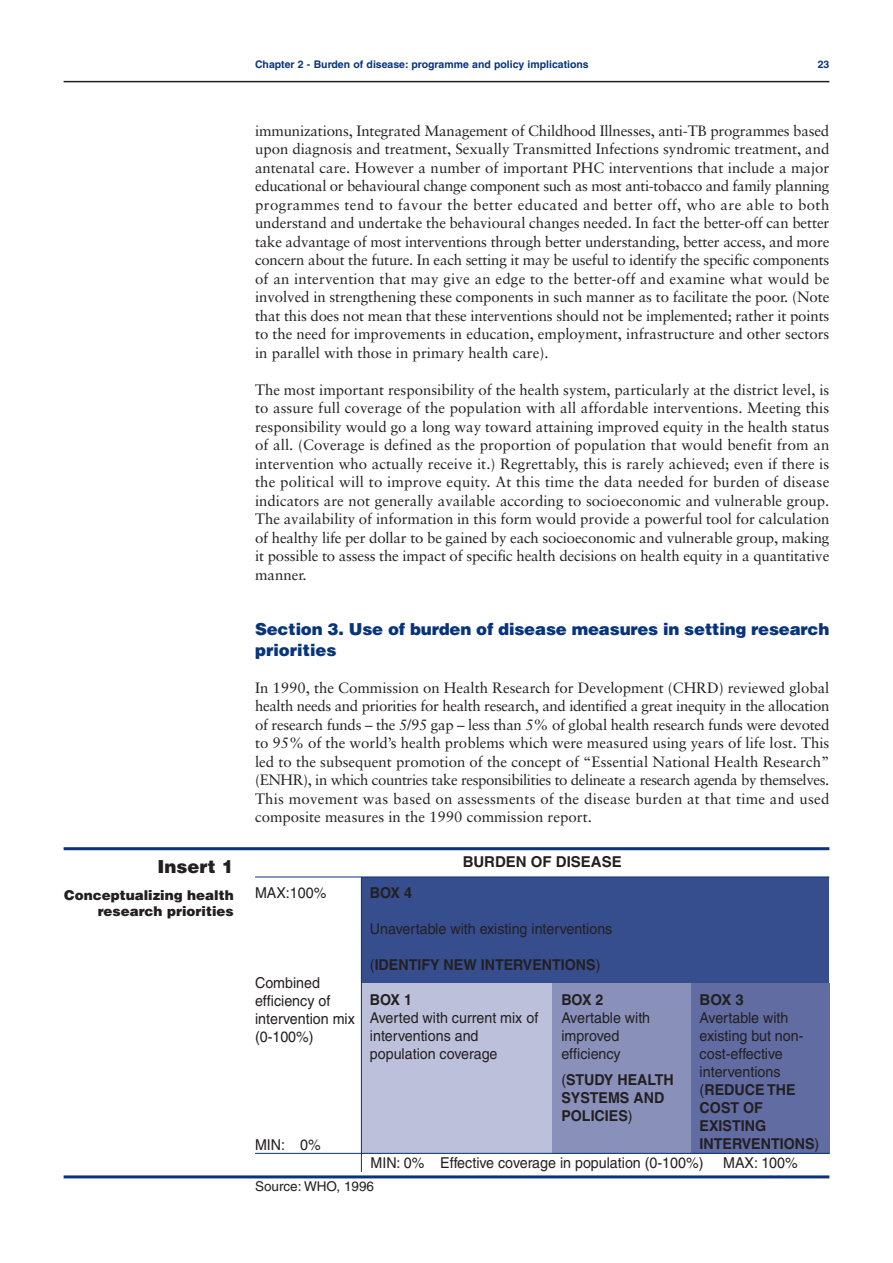
<style>
.page{position:relative;width:893px;height:1263px;background:#fff}
.page>*{position:absolute;margin:0;border:0;box-sizing:border-box;transform-origin:0 0}
.t1{font:900 18px "Helvetica";color:#231f20}
.t2{font:900 16.5px/20.2px "Helvetica";letter-spacing:-.01em;color:#08347b}
.t3{font:15px/18.5px "Sabon";color:#231f20;text-align:justify}
.t4{font:15px/18px "Helvetica";color:#231f20;scale:.95 1}
.t5{font:700 15px/18px "Helvetica";color:#231f20;scale:.95 1}
.t6{font:700 15px "Helvetica";color:#231f20}
.t7{font:900 13.5px/16.2px "Helvetica";color:#231f20;text-align:right}
.t8{font:13.5px "Helvetica";color:#231f20}
.t9{font:700 10.5px "Helvetica";color:#08347b}
.s1{font-weight:400}
.s2{font-weight:700}
</style>
<div class="page">
<hr style="left:64px;top:81px;width:765px;height:1px;background:#231f20">
<hr style="left:64px;top:847px;width:765px;height:3px;background:#08347b">
<hr style="left:64px;top:1175px;width:765px;height:3px;background:#08347b">
<div style="left:361px;top:877px;width:468px;height:106px;background:#364e8d"></div>
<div style="left:361px;top:983px;width:192px;height:170px;background:#bdc0da"></div>
<div style="left:553px;top:983px;width:138px;height:170px;background:#8991bb"></div>
<div style="left:691px;top:983px;width:138px;height:170px;background:#606ca2"></div>
<hr style="left:255px;top:1153px;width:574px;height:1px;background:#08347b">
<hr style="left:255px;top:877px;width:574px;height:1px;background:#08347b">
<hr style="left:361px;top:877px;width:1px;height:295px;background:#08347b">
<p class="t1" style="left:157px;top:860px;width:78px">Insert 1</p>
<p class="t7" style="left:64px;top:888px;width:171px">Conceptualizing health research priorities</p>
<p class="t9" style="left:255px;top:60px;width:335px">Chapter 2 - Burden of disease: programme and policy implications</p>
<p class="t9" style="left:817px;top:60px;width:13px">23</p>
<p class="t3" style="left:255px;top:122px;width:576px">immunizations, Integrated Management of Childhood Illnesses, anti-TB programmes based upon diagnosis and treatment, Sexually Transmitted Infections syndromic treatment, and antenatal care. However a number of important PHC interventions that include a major educational or behavioural change component such as most anti-tobacco and family planning programmes tend to favour the better educated and better off, who are able to both understand and undertake the behavioural changes needed. In fact the better-off can better take advantage of most interventions through better understanding, better access, and more concern about the future. In each setting it may be useful to identify the specific components of an intervention that may give an edge to the better-off and examine what would be involved in strengthening these components in such manner as to facilitate the poor. (Note that this does not mean that these interventions should not be implemented; rather it points to the need for improvements in education, employment, infrastructure and other sectors in parallel with those in primary health care).</p>
<p class="t3" style="left:255px;top:381px;width:576px">The most important responsibility of the health system, particularly at the district level, is to assure full coverage of the population with all affordable interventions. Meeting this responsibility would go a long way toward attaining improved equity in the health status of all. (Coverage is defined as the proportion of population that would benefit from an intervention who actually receive it.) Regrettably, this is rarely achieved; even if there is the political will to improve equity. At this time the data needed for burden of disease indicators are not generally available according to socioeconomic and vulnerable group.<br>The availability of information in this form would provide a powerful tool for calculation of healthy life per dollar to be gained by each socioeconomic and vulnerable group, making it possible to assess the impact of specific health decisions on health equity in a quantitative manner.</p>
<p class="t2" style="left:255px;top:621px;width:576px">Section 3. Use of burden of disease measures in setting research priorities</p>
<p class="t3" style="left:255px;top:680px;width:576px">In 1990, the Commission on Health Research for Development (CHRD) reviewed global health needs and priorities for health research, and identified a great inequity in the allocation of research funds – the 5/95 gap – less than 5% of global health research funds were devoted to 95% of the world’s health problems which were measured using years of life lost. This led to the subsequent promotion of the concept of “Essential National Health Research” (ENHR), in which countries take responsibilities to delineate a research agenda by themselves.<br>This movement was based on assessments of the disease burden at that time and used composite measures in the 1990 commission report.</p>
<p class="t4" style="left:255px;top:885px;width:77px">MAX:100%</p>
<p class="t4" style="left:255px;top:975px;width:107px">Combined efficiency of intervention mix (0-100%)</p>
<p class="t4" style="left:255px;top:1137px;width:71px">MIN: 0%</p>
<p class="t6" style="left:462px;top:856px;width:161px">BURDEN OF DISEASE</p>
<p class="t5" style="left:370px;top:885px;width:46px">BOX 4</p>
<p class="t4" style="left:370px;top:921px;width:257px">Unavertable with existing interventions</p>
<p class="t5" style="left:370px;top:957px;width:244px"><span class="s1">(</span>IDENTIFY NEW INTERVENTIONS<span class="s1">)</span></p>
<p class="t5" style="left:370px;top:992px;width:46px">BOX 1</p>
<p class="t4" style="left:370px;top:1010px;width:179px">Averted with current mix of interventions and population coverage</p>
<p class="t6" style="left:699px;top:994px;width:46px">BOX 3</p>
<p class="t4" style="left:699px;top:1010px;width:127px">Avertable with existing but non&shy;cost-effective interventions (<span class="s2">REDUCE THE<br>COST OF<br>EXISTING<br>INTERVENTIONS</span>)</p>
<p class="t4" style="left:370px;top:1156px;width:352px">MIN: 0% Effective coverage in population (0-100%)</p>
<p class="t4" style="left:723px;top:1156px;width:80px">MAX: 100%</p>
<p class="t5" style="left:561px;top:992px;width:46px">BOX 2</p>
<p class="t4" style="left:561px;top:1010px;width:95px">Avertable with improved efficiency</p>
<p class="t5" style="left:561px;top:1072px;width:120px"><span class="s1">(</span>STUDY HEALTH<br>SYSTEMS AND<br>POLICIES<span class="s1">)</span></p>
<p class="t8" style="left:255px;top:1182px;width:121px">Source: WHO, 1996</p>
</div>
